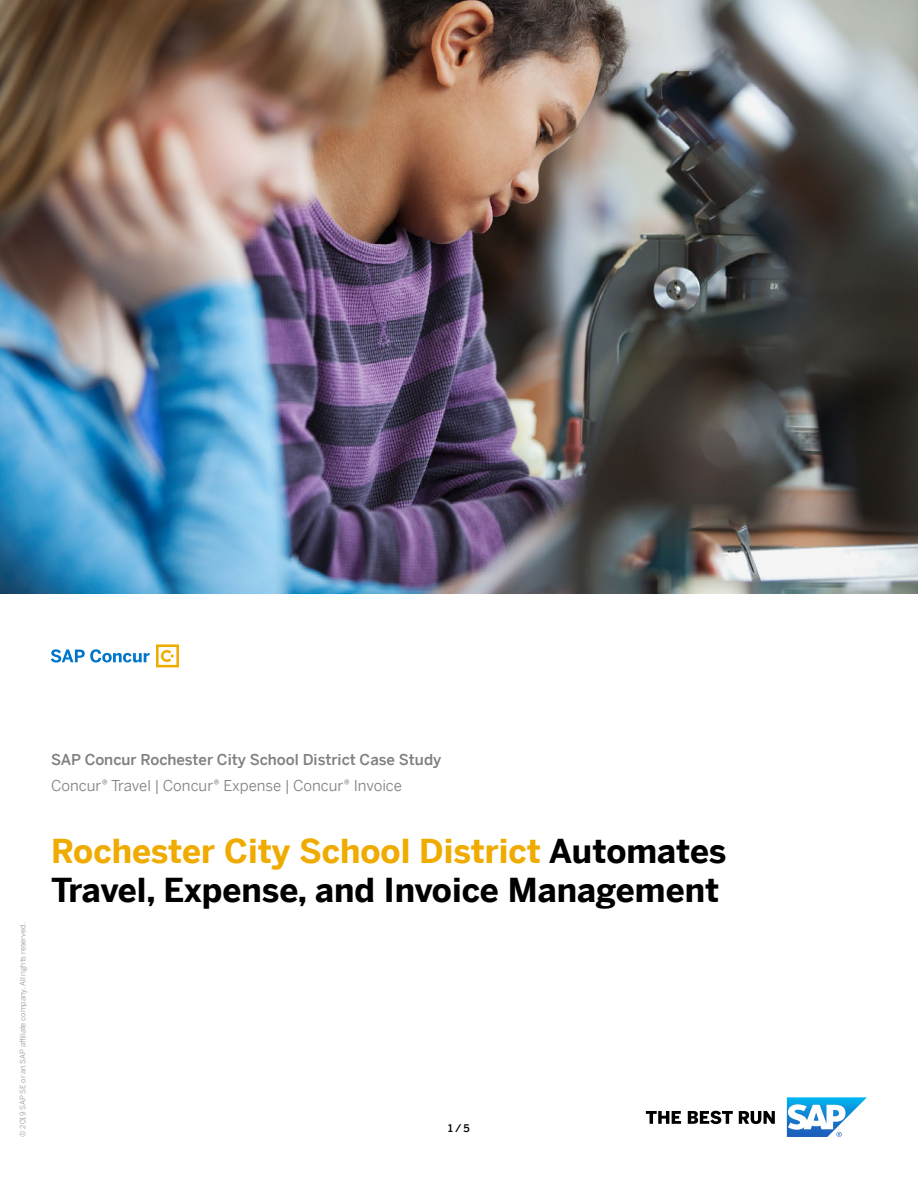
<style>
.page{position:relative;width:918px;height:1188px;background:#fff}
.page>*{position:absolute;margin:0;border:0;box-sizing:border-box;transform-origin:0 0}
.t1{font:700 33px/39px "Benton Sans";color:#000}
.t2{font:500 15px "Benton Sans";color:#7f7f7f}
.t3{font:15px "Benton Sans";color:#7f7f7f}
.t4{font:500 10.5px "Benton Sans";color:#000}
.t5{font:7.5px "Benton Sans";color:#999}
.s1{color:#f0ab00}
</style>
<div class="page">
<svg style="left:646px;top:1111px;width:129px;height:13px"></svg>
<svg style="left:787px;top:1097px;width:80px;height:40px"></svg>
<img style="left:0;top:0;width:918px;height:594px">
<svg style="left:51px;top:649px;width:99px;height:14px"></svg>
<svg style="left:156px;top:644px;width:23px;height:23px"></svg>
<p class="t5" style="left:16px;top:1137px;width:216px;rotate:-90deg">© 2019 SAP SE or an SAP affiliate company. All rights reserved.</p>
<p class="t2" style="left:51px;top:747px;width:392px">SAP Concur Rochester City School District Case Study</p>
<p class="t3" style="left:51px;top:772px;width:352px">Concur® Travel | Concur® Expense | Concur® Invoice</p>
<p class="t1" style="left:51px;top:828px;width:677px"><span class="s1">Rochester City School District</span> Automates<br>Travel, Expense, and Invoice Management</p>
<p class="t4" style="left:448px;top:1119px;width:23px">1 / 5</p>
</div>
